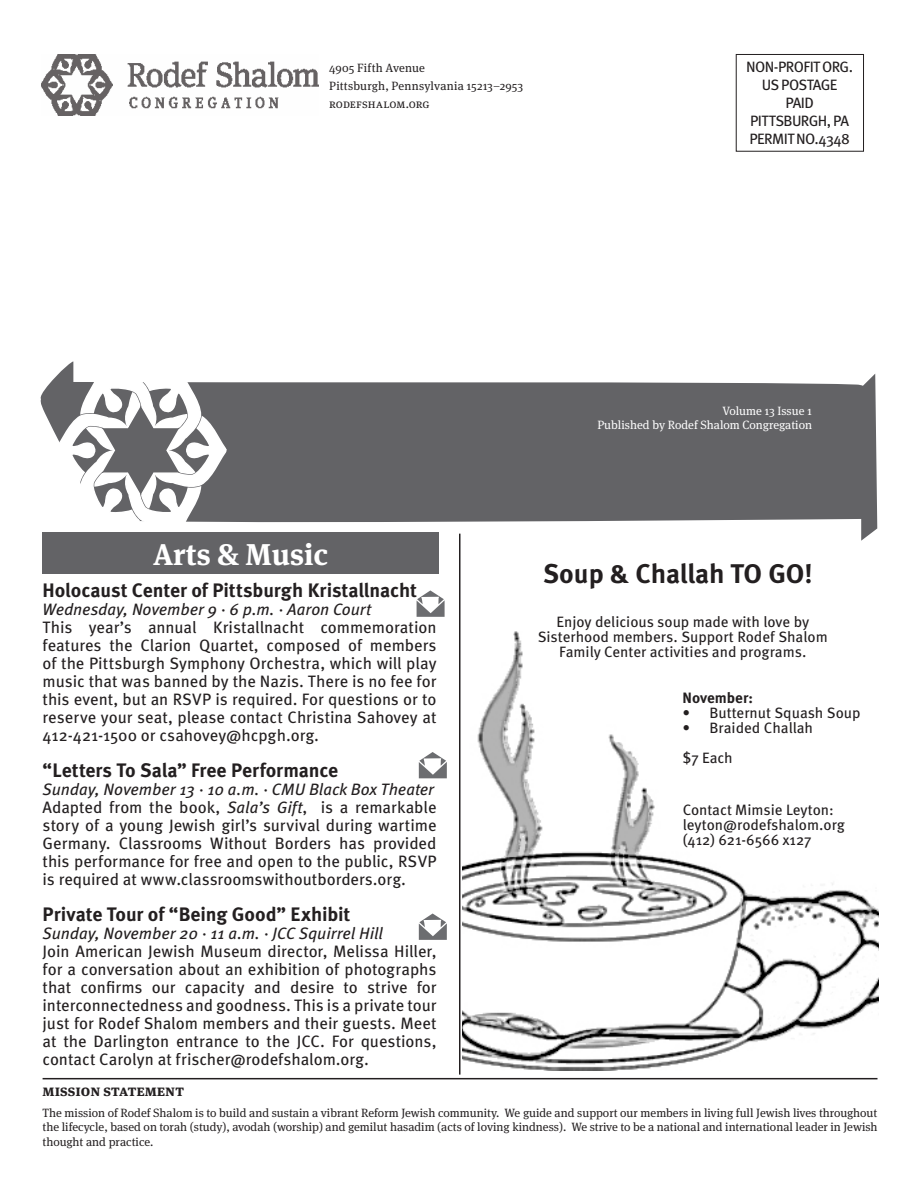
<style>
.page{position:relative;width:918px;height:1188px;background:#fff}
.page>*{position:absolute;margin:0;border:0;box-sizing:border-box;transform-origin:0 0}
.t1{font:700 30px "Meta Serif OT";color:#fff}
.t2{font:700 27px "Meta OT";color:#231f20}
.Body_Paragraph_Text{font:700 19.5px "Meta OT";letter-spacing:-.005em;color:#231f20}
.Body_Paragraph_Text-2{font:16.5px/18px "Meta OT";color:#231f20;text-align:justify}
.Body_Paragraph_Text-3{font:italic 16.5px "Meta OT";letter-spacing:-.005em;color:#231f20}
.t3{font:15px/15px "Meta OT";color:#231f20;text-align:center}
.t4{font:15px/18px "Meta OT";letter-spacing:-.04em;color:#231f20;text-align:center}
.Event_Title{font:700 15px "Meta Serif OT";color:#231f20}
.t5{font:700 15px "Meta OT";color:#231f20}
.Body_Paragraph_Text-4{font:12px/14.4px "Meta Serif OT";color:#231f20;text-align:justify}
.t6{font:12px "Meta Serif OT";letter-spacing:-.005em;color:#fff}
.s1{font-style:italic}
</style>
<div class="page">
<div style="left:736px;top:54px;width:128px;height:98px;border:1px solid #231f20"></div>
<img style="left:41px;top:54px;width:278px;height:62px">
<hr style="left:43px;top:1078px;width:835px;height:1px;background:#231f20">
<svg style="left:40px;top:361px;width:837px;height:180px;fill:#636366"></svg>
<svg style="left:54px;top:374px;width:174px;height:153px"></svg>
<div style="left:43px;top:533px;width:396px;height:41px;background:#636366"></div>
<svg style="left:417px;top:590px;width:28px;height:27px"></svg>
<svg style="left:419px;top:752px;width:28px;height:26px"></svg>
<svg style="left:419px;top:914px;width:28px;height:26px"></svg>
<hr style="left:459px;top:534px;width:1px;height:541px;background:#231f20">
<img style="left:462px;top:631px;width:417px;height:440px">
<p class="Body_Paragraph_Text-4" style="left:329px;top:61px;width:97px">4905 Fifth Avenue</p>
<p class="Body_Paragraph_Text-4" style="left:329px;top:79px;width:196px">Pittsburgh, Pennsylvania 15213–2953</p>
<p class="Body_Paragraph_Text-4" style="left:329px;top:97px;width:102px">rodefshalom.org</p>
<p class="t4" style="left:746px;top:58px;width:108px">NON-PROFIT ORG.<br>US POSTAGE</p>
<p class="t3" style="left:785px;top:95px;width:30px">PAID</p>
<p class="t4" style="left:749px;top:112px;width:102px;text-align:left">PITTSBURGH, PA<br>PERMIT NO.4348</p>
<p class="t1" style="left:153px;top:536px;width:177px">Arts &amp; Music</p>
<p class="Body_Paragraph_Text" style="left:43px;top:578px;width:376px">Holocaust Center of Pittsburgh Kristallnacht</p>
<p class="Body_Paragraph_Text-3" style="left:43px;top:599px;width:330px">Wednesday, November 9 ∙ 6 p.m. ∙ Aaron Court</p>
<p class="Body_Paragraph_Text-2" style="left:43px;top:619px;width:395px">This year’s annual Kristallnacht commemoration features the Clarion Quartet, composed of members of the Pittsburgh Symphony Orchestra, which will play music that was banned by the Nazis. There is no fee for this event, but an RSVP is required. For questions or to reserve your seat, please contact Christina Sahovey at 412-421-1500 or csahovey@hcpgh.org.</p>
<p class="Body_Paragraph_Text" style="left:43px;top:758px;width:297px">“Letters To Sala” Free Performance</p>
<p class="Body_Paragraph_Text-3" style="left:43px;top:779px;width:393px">Sunday, November 13 ∙ 10 a.m. ∙ CMU Black Box Theater</p>
<p class="Body_Paragraph_Text-2" style="left:43px;top:799px;width:396px">Adapted from the book, <span class="s1">Sala’s Gift</span>, is a remarkable story of a young Jewish girl’s survival during wartime Germany. Classrooms Without Borders has provided this performance for free and open to the public, RSVP is required at www.classroomswithoutborders.org.</p>
<p class="Body_Paragraph_Text" style="left:43px;top:902px;width:309px">Private Tour of “Being Good” Exhibit</p>
<p class="Body_Paragraph_Text-3" style="left:43px;top:923px;width:342px">Sunday, November 20 ∧ 11 a.m. ∧ JCC Squirrel Hill</p>
<p class="Body_Paragraph_Text-2" style="left:43px;top:943px;width:396px">Join American Jewish Museum director, Melissa Hiller, for a conversation about an exhibition of photographs that confirms our capacity and desire to strive for interconnectedness and goodness. This is a private tour just for Rodef Shalom members and their guests. Meet at the Darlington entrance to the JCC. For questions, contact Carolyn at frischer@rodefshalom.org.</p>
<p class="t6" style="left:722px;top:404px;width:91px">Volume 13 Issue 1</p>
<p class="t6" style="left:597px;top:418px;width:216px">Published by Rodef Shalom Congregation</p>
<p class="t2" style="left:543px;top:556px;width:271px">Soup &amp; Challah TO GO!</p>
<p class="t3" style="left:557px;top:615px;width:254px">Enjoy delicious soup made with love by</p>
<p class="t3" style="left:538px;top:630px;width:292px">Sisterhood members. Support Rodef Shalom<br>Family Center activities and programs.</p>
<p class="t5" style="left:683px;top:689px;width:72px">November:</p>
<p class="t3" style="left:683px;top:706px;width:180px">• Butternut Squash Soup</p>
<p class="t3" style="left:683px;top:721px;width:132px">• Braided Challah</p>
<p class="t3" style="left:683px;top:751px;width:52px">$7 Each</p>
<p class="t3" style="left:683px;top:803px;width:153px">Contact Mimsie Leyton:</p>
<p class="t3" style="left:683px;top:818px;width:164px">leyton@rodefshalom.org</p>
<p class="t3" style="left:683px;top:833px;width:130px">(412) 621-6566 x127</p>
<p class="Event_Title" style="left:43px;top:1081px;width:143px">mission statement</p>
<p class="Body_Paragraph_Text-4" style="left:43px;top:1106px;width:837px">The mission of Rodef Shalom is to build and sustain a vibrant Reform Jewish community. We guide and support our members in living full Jewish lives throughout the lifecycle, based on torah (study), avodah (worship) and gemilut hasadim (acts of loving kindness). We strive to be a national and international leader in Jewish thought and practice.</p>
</div>
